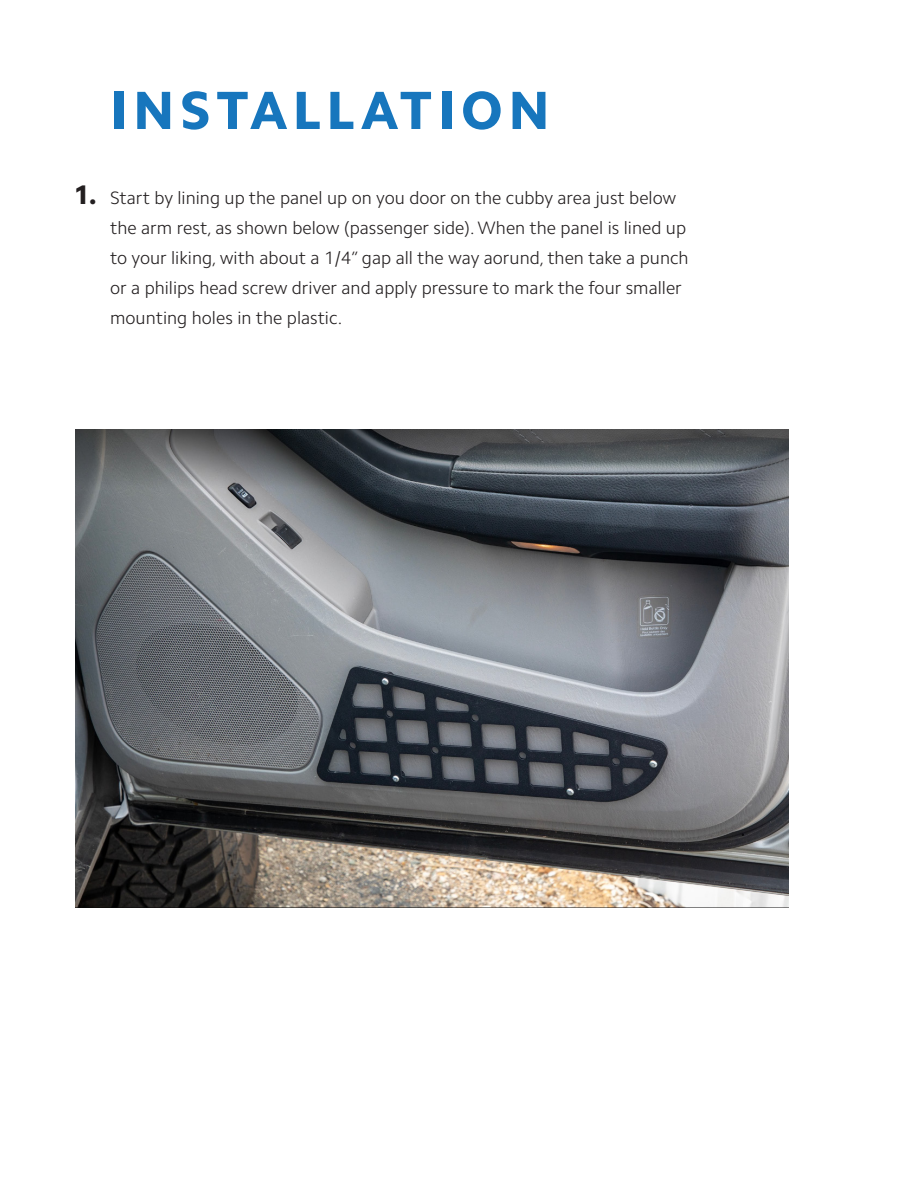
<style>
.page{position:relative;width:918px;height:1188px;background:#fff}
.page>*{position:absolute;margin:0;border:0;box-sizing:border-box;transform-origin:0 0}
.t1{font:800 54px "Camphor Std";letter-spacing:.1em;color:#1776bd}
.t2{font:800 27px "Camphor Std";color:#231f20}
.t3{font:300 18px/30px "Camphor Std";color:#231f20}
</style>
<div class="page">
<img style="left:75px;top:429px;width:714px;height:479px">
<p class="t1" style="left:110px;top:79px;width:442px">INSTALLATION</p>
<p class="t2" style="left:74px;top:179px;width:23px">1.</p>
<p class="t3" style="left:110px;top:183px;width:580px">Start by lining up the panel up on you door on the cubby area just below the arm rest, as shown below (passenger side). When the panel is lined up to your liking, with about a 1/4” gap all the way aorund, then take a punch or a philips head screw driver and apply pressure to mark the four smaller mounting holes in the plastic.</p>
</div>
